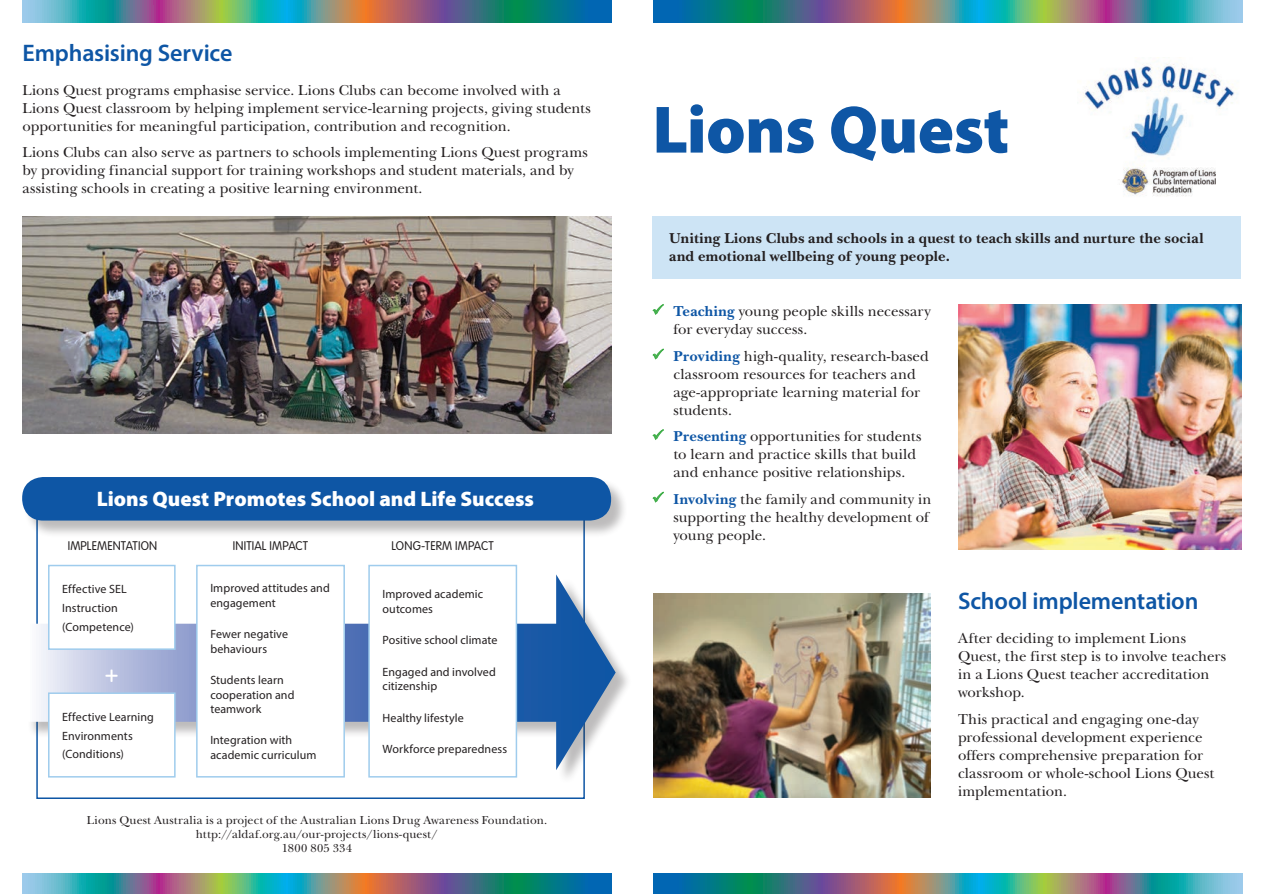
<style>
.page{position:relative;width:1264px;height:894px;background:#fff}
.page>*{position:absolute;margin:0;border:0;box-sizing:border-box;transform-origin:0 0}
.Lesson_Title{font:900 67.5px "Myriad Pro";letter-spacing:-.01em;color:#0e56a5}
.t1{font:300 24.75px "VAG Rounded Std";color:#fff}
.Section_Head_1{font:600 24px "Myriad Pro";letter-spacing:-.005em;color:#0e56a5}
.Lesson_Title-2{font:900 21px "Myriad Pro";color:#fff}
.Teacher_TXT{font:15px/18px "New Baskerville Std";color:#231f20}
.Teacher_TXT-2{font:700 15px/18px "New Baskerville Std";letter-spacing:.015em;color:#231f20}
.t2{font:300 12.3px "VAG Rounded Std";letter-spacing:.015em;color:#231f20}
.Lesson_Title-3{font:12px/14.4px "Myriad Pro";letter-spacing:.01em;color:#231f20}
.Teacher_TXT-3{font:12px "New Baskerville Std";letter-spacing:.015em;color:#231f20}
.s1{font-weight:700;color:#0e56a5}
</style>
<div class="page">
<div style="left:652px;top:216px;width:589px;height:62px;background:#cde4f5"></div>
<img style="left:958px;top:304px;width:284px;height:245px">
<img style="left:1080px;top:64px;width:158px;height:132px">
<div style="left:23px;top:477px;width:605px;height:60px;background:#231f20;opacity:.3"></div>
<div style="left:22px;top:477px;width:589px;height:43px;background:#0e56a5;border-radius:21px"></div>
<div style="left:28px;top:575px;width:604px;height:209px;background:#231f20;opacity:.3"></div>
<svg style="left:28px;top:574px;width:588px;height:195px"></svg>
<div style="left:197px;top:565px;width:147px;height:211px;background:#fff"></div>
<div style="left:196px;top:564px;width:149px;height:213px;border:2px solid #9fcced"></div>
<div style="left:369px;top:565px;width:147px;height:211px;background:#fff"></div>
<div style="left:368px;top:564px;width:149px;height:213px;border:2px solid #9fcced"></div>
<div style="left:49px;top:565px;width:126px;height:84px;background:#fff"></div>
<div style="left:48px;top:564px;width:128px;height:85px;border:2px solid #9fcced"></div>
<div style="left:49px;top:693px;width:126px;height:83px;background:#fff"></div>
<div style="left:48px;top:692px;width:128px;height:85px;border:2px solid #9fcced"></div>
<img style="left:22px;top:216px;width:589px;height:217px">
<img style="left:654px;top:593px;width:276px;height:204px">
<svg style="left:654px;top:0;width:589px;height:22px"></svg>
<svg style="left:654px;top:873px;width:589px;height:20px"></svg>
<svg style="left:22px;top:0;width:589px;height:22px"></svg>
<svg style="left:22px;top:873px;width:589px;height:20px"></svg>
<svg style="left:652px;top:304px;width:12px;height:11px"></svg>
<svg style="left:652px;top:348px;width:12px;height:12px"></svg>
<svg style="left:652px;top:429px;width:12px;height:11px"></svg>
<svg style="left:652px;top:491px;width:12px;height:12px"></svg>
<p class="Section_Head_1" style="left:22px;top:38px;width:211px">Emphasising Service</p>
<p class="Teacher_TXT" style="left:22px;top:81px;width:570px">Lions Quest programs emphasise service. Lions Clubs can become involved with a<br>Lions Quest classroom by helping implement service-learning projects, giving students opportunities for meaningful participation, contribution and recognition.</p>
<p class="Teacher_TXT" style="left:22px;top:143px;width:567px">Lions Clubs can also serve as partners to schools implementing Lions Quest programs by providing financial support for training workshops and student materials, and by assisting schools in creating a positive learning environment.</p>
<p class="Lesson_Title-2" style="left:97px;top:486px;width:439px">Lions Quest Promotes School and Life Success</p>
<p class="t2" style="left:68px;top:538px;width:91px">IMPLEMENTATION</p>
<p class="Lesson_Title-3" style="left:62px;top:581px;width:66px">Effective SEL</p>
<p class="Lesson_Title-3" style="left:62px;top:600px;width:57px">Instruction</p>
<p class="Lesson_Title-3" style="left:62px;top:618px;width:73px">(Competence)</p>
<p class="t1" style="left:105px;top:658px;width:16px">+</p>
<p class="Lesson_Title-3" style="left:62px;top:709px;width:93px">Effective Learning</p>
<p class="Lesson_Title-3" style="left:62px;top:727px;width:72px">Environments</p>
<p class="Lesson_Title-3" style="left:62px;top:746px;width:63px">(Conditions)</p>
<p class="t2" style="left:233px;top:538px;width:77px">INITIAL IMPACT</p>
<p class="Lesson_Title-3" style="left:210px;top:581px;width:121px">Improved attitudes and engagement</p>
<p class="Lesson_Title-3" style="left:210px;top:626px;width:79px">Fewer negative behaviours</p>
<p class="Lesson_Title-3" style="left:210px;top:672px;width:86px">Students learn cooperation and teamwork</p>
<p class="Lesson_Title-3" style="left:210px;top:732px;width:108px">Integration with academic curriculum</p>
<p class="t2" style="left:392px;top:538px;width:104px">LONG-TERM IMPACT</p>
<p class="Lesson_Title-3" style="left:383px;top:586px;width:102px">Improved academic outcomes</p>
<p class="Lesson_Title-3" style="left:383px;top:632px;width:116px">Positive school climate</p>
<p class="Lesson_Title-3" style="left:383px;top:664px;width:115px">Engaged and involved citizenship</p>
<p class="Lesson_Title-3" style="left:383px;top:709px;width:83px">Healthy lifestyle</p>
<p class="Lesson_Title-3" style="left:383px;top:741px;width:126px">Workforce preparedness</p>
<p class="Teacher_TXT-3" style="left:87px;top:812px;width:462px">Lions Quest Australia is a project of the Australian Lions Drug Awareness Foundation.</p>
<p class="Teacher_TXT-3" style="left:196px;top:826px;width:244px">http://aldaf.org.au/our-projects/lions-quest/</p>
<p class="Teacher_TXT-3" style="left:282px;top:841px;width:72px">1800 805 334</p>
<p class="Lesson_Title" style="left:652px;top:91px;width:358px">Lions Quest</p>
<p class="Teacher_TXT-2" style="left:669px;top:229px;width:536px">Uniting Lions Clubs and schools in a quest to teach skills and nurture the social and emotional wellbeing of young people.</p>
<p class="Teacher_TXT" style="left:673px;top:302px;width:259px"><span class="s1">Teaching</span> young people skills necessary for everyday success.</p>
<p class="Teacher_TXT" style="left:673px;top:346px;width:257px"><span class="s1">Providing</span> high-quality, research-based classroom resources for teachers and age-appropriate learning material for students.</p>
<p class="Teacher_TXT" style="left:673px;top:427px;width:250px"><span class="s1">Presenting</span> opportunities for students to learn and practice skills that build and enhance positive relationships.</p>
<p class="Teacher_TXT" style="left:673px;top:489px;width:260px"><span class="s1">Involving</span> the family and community in supporting the healthy development of young people.</p>
<p class="Section_Head_1" style="left:958px;top:585px;width:242px">School implementation</p>
<p class="Teacher_TXT" style="left:958px;top:629px;width:270px">After deciding to implement Lions<br>Quest, the first step is to involve teachers in a Lions Quest teacher accreditation workshop.</p>
<p class="Teacher_TXT" style="left:958px;top:709px;width:258px">This practical and engaging one-day professional development experience offers comprehensive preparation for classroom or whole-school Lions Quest implementation.</p>
</div>
